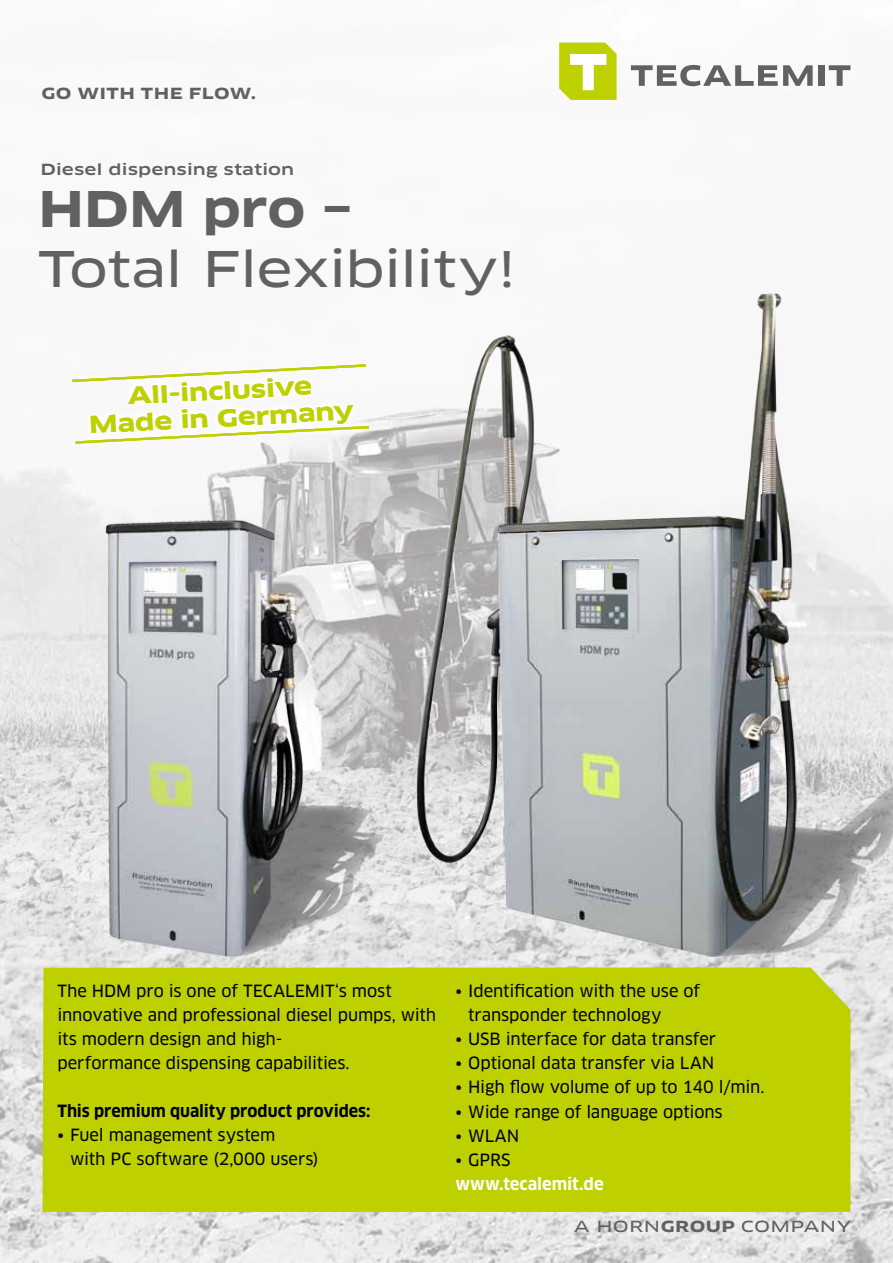
<style>
.page{position:relative;width:893px;height:1263px;background:#fff}
.page>*{position:absolute;margin:0;border:0;box-sizing:border-box;transform-origin:0 0}
.t1{font:48px "Clan OT Extd News";letter-spacing:-.04em;color:#5f6162;scale:.93 1}
.t2{font:700 48px "Clan OT Extd";color:#5f6162;scale:.93 1}
.t3{font:700 22.5px/27px "Clan OT Extd";color:#bed000;text-align:center}
.t4{font:16.5px/24px "Clan OT News";letter-spacing:-.005em;color:#000}
.t5{font:700 16.5px "Clan OT";color:#000}
.t6{font:700 16.5px "Clan OT";color:#fff}
.t7{font:500 15px "Clan OT Extd";letter-spacing:-.005em;color:#5f6162}
.t8{font:15px "Clan OT Extd News";letter-spacing:.02em;color:#5f6162}
.t9{font:700 15px "Clan OT Extd";letter-spacing:.025em;color:#5f6162}
.s1{font-family:"Clan OT Extd";font-weight:700}
</style>
<div class="page">
<img style="left:0;top:42px;width:893px;height:1221px">
<img style="left:390px;top:267px;width:503px;height:717px">
<img style="left:83px;top:499px;width:308px;height:468px">
<div style="left:43px;top:967px;width:807px;height:245px;background:#bed000"></div>
<svg style="left:631px;top:65px;width:182px;height:21px"></svg>
<div style="left:818px;top:65px;width:6px;height:21px;background:#5f6162"></div>
<svg style="left:829px;top:65px;width:21px;height:21px"></svg>
<svg style="left:559px;top:43px;width:58px;height:57px"></svg>
<svg style="left:63px;top:354px;width:315px;height:100px"></svg>
<p class="t9" style="left:42px;top:84px;width:216px">GO WITH TH E FLOW.</p>
<p class="t7" style="left:40px;top:160px;width:255px">Diesel dispensing station</p>
<h1 class="t2" style="left:38px;top:181px;width:340px">HDM PRO –</h1>
<h1 class="t1" style="left:38px;top:240px;width:516px">TOTAL FLEXIBILITY!</h1>
<h2 class="t3" style="left:87px;top:385px;width:266px;rotate:-3deg">ALL-INCLUSIVE<br>MADE IN GERMANY</h2>
<p class="t4" style="left:57px;top:979px;width:380px">The HDM pro is one of TECALEMIT‘s most innovative and professional diesel pumps, with its modern design and high-<br>performance dispensing capabilities.</p>
<p class="t5" style="left:57px;top:1102px;width:315px">This premium quality product provides:</p>
<p class="t4" style="left:70px;top:1123px;width:250px;text-indent:-13px">• Fuel management system<br>with PC software (2,000 users)</p>
<p class="t4" style="left:468px;top:979px;width:233px;text-indent:-13px">• Identification with the use of transponder technology</p>
<p class="t4" style="left:455px;top:1027px;width:262px">• USB interface for data transfer</p>
<p class="t4" style="left:455px;top:1051px;width:260px">• Optional data transfer via LAN</p>
<p class="t4" style="left:455px;top:1075px;width:311px">• High flow volume of up to 140 l/min.</p>
<p class="t4" style="left:455px;top:1099px;width:269px">• Wide range of language options</p>
<p class="t4" style="left:455px;top:1123px;width:65px">• WLAN</p>
<p class="t4" style="left:455px;top:1147px;width:57px">• GPRS</p>
<p class="t6" style="left:455px;top:1174px;width:150px">www.tecalemit.de</p>
<p class="t8" style="left:574px;top:1217px;width:279px">A HORN<span class="s1">GROUP</span> COMPANY</p>
</div>
